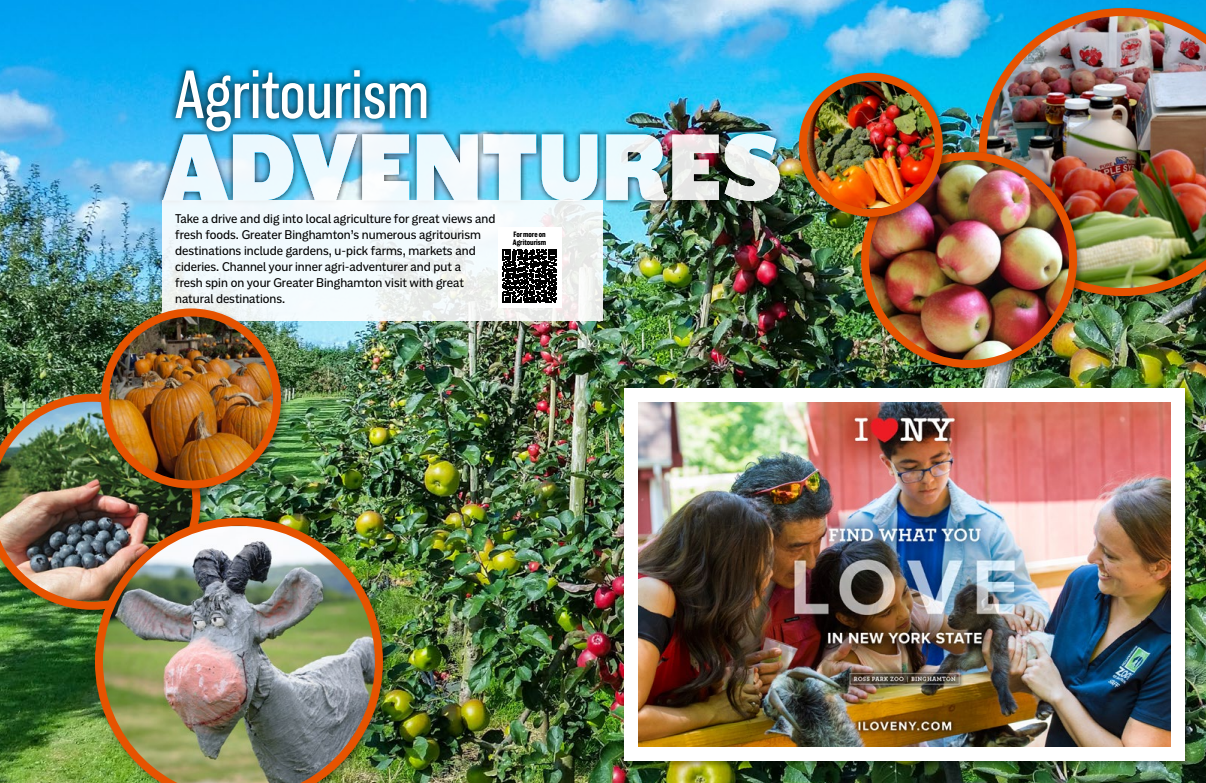
<style>
.page{position:relative;width:1206px;height:783px;background:#fff}
.page>*{position:absolute;margin:0;border:0;box-sizing:border-box;transform-origin:0 0}
.t1{font:900 97px "Americane";letter-spacing:.005em;color:#fff}
.t2{font:70px "Americane Cond";color:#fff}
.t3{font:13px/16px "Americane";color:#000}
.t4{font:700 8px/8px "Americane Cond";color:#000}
</style>
<div class="page">
<img style="left:0;top:0;width:1206px;height:783px">
<svg style="left:168px;top:62px;width:267px;height:66px;background:#1387b6"></svg>
<img style="left:157px;top:128px;width:629px;height:79px">
<svg style="left:163px;top:200px;width:440px;height:121px;fill:#f1fafd"></svg>
<div style="left:621px;top:386px;width:571px;height:383px;background:#000;opacity:.35"></div>
<div style="left:624px;top:389px;width:560px;height:372px;background:#fff"></div>
<img style="left:638px;top:402px;width:532px;height:345px">
<div style="left:498px;top:228px;width:63px;height:80px;background:#fff"></div>
<svg style="left:503px;top:249px;width:54px;height:54px"></svg>
<div style="left:0;top:392px;width:208px;height:226px;background:#000;opacity:.35"></div>
<img style="left:0;top:394px;width:200px;height:216px">
<div style="left:977px;top:6px;width:229px;height:298px;background:#000;opacity:.35"></div>
<img style="left:979px;top:8px;width:227px;height:288px">
<div style="left:859px;top:150px;width:226px;height:226px;background:#000;opacity:.35"></div>
<img style="left:865px;top:156px;width:208px;height:208px;border-radius:104px">
<div style="left:861px;top:152px;width:216px;height:216px;border:8px solid #e65300;border-radius:50%"></div>
<div style="left:797px;top:71px;width:154px;height:154px;background:#000;opacity:.35"></div>
<img style="left:803px;top:82px;width:136px;height:126px">
<div style="left:799px;top:73px;width:144px;height:144px;border:8px solid #e65300;border-radius:50%"></div>
<div style="left:99px;top:307px;width:190px;height:189px;background:#000;opacity:.35"></div>
<img style="left:108px;top:312px;width:166px;height:172px">
<div style="left:101px;top:308px;width:180px;height:180px;border:8px solid #e65300;border-radius:50%"></div>
<div style="left:93px;top:516px;width:298px;height:267px;background:#000;opacity:.35"></div>
<img style="left:95px;top:518px;width:288px;height:265px">
<h2 class="t2" style="left:175px;top:53px;width:256px">Agritourism</h2>
<h1 class="t1" style="left:163px;top:110px;width:620px">ADVENTURES</h1>
<p class="t3" style="left:175px;top:211px;width:322px">Take a drive and dig into local agriculture for great views and fresh foods. Greater Binghamton’s numerous agritourism destinations include gardens, u-pick farms, markets and cideries. Channel your inner agri-adventurer and put a<br>fresh spin on your Greater Binghamton visit with great natural destinations.</p>
<p class="t4" style="left:513px;top:231px;width:35px">For more on<br>Agritourism</p>
</div>
